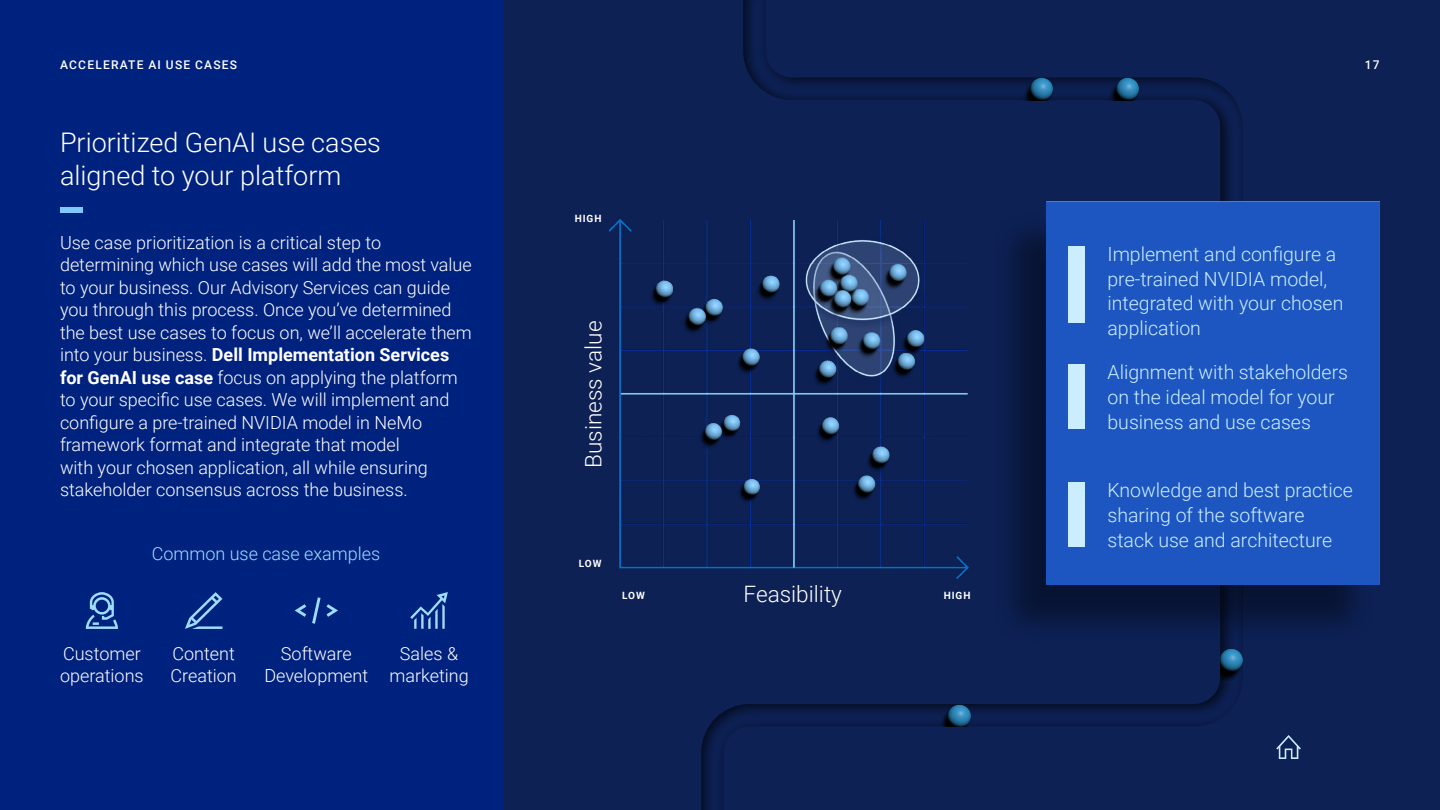
<style>
.page{position:relative;width:1440px;height:810px;background:#fff}
.page>*{position:absolute;margin:0;border:0;box-sizing:border-box;transform-origin:0 0}
.t1{font:300 27px/32.4px "Roboto";color:#fff}
.t2{font:300 22.58px "Roboto";color:#fff}
.t3{font:300 19.5px/24.8px "Roboto";color:#cbeeff}
.t4{font:300 18px/22.5px "Roboto";color:#fff}
.t5{font:300 18px "Roboto";color:#9fddff}
.t6{font:500 12px "Roboto";letter-spacing:.1em;color:#fff}
.t7{font:700 10.05px "Roboto";letter-spacing:.095em;color:#fff}
.s1{font-weight:700}
</style>
<div class="page">
<div style="left:0;top:0;width:616px;height:810px;background:#00227f"></div>
<div style="left:505px;top:0;width:935px;height:810px;background:#0d2155"></div>
<div style="left:60px;top:207px;width:22px;height:6px;background:#80c7fb"></div>
<img style="left:608px;top:219px;width:361px;height:360px">
<div style="left:993px;top:212px;width:381px;height:431px;background:#000;opacity:.4"></div>
<div style="left:1045px;top:200px;width:336px;height:385px;background:#1d56c0"></div>
<div style="left:1069px;top:246px;width:16px;height:77px;background:#cbeeff"></div>
<div style="left:1069px;top:364px;width:16px;height:65px;background:#cbeeff"></div>
<div style="left:1069px;top:483px;width:16px;height:64px;background:#cbeeff"></div>
<svg style="left:86px;top:592px;width:32px;height:37px"></svg>
<svg style="left:185px;top:592px;width:37px;height:37px"></svg>
<svg style="left:295px;top:604px;width:11px;height:13px"></svg>
<svg style="left:327px;top:604px;width:11px;height:13px"></svg>
<svg style="left:312px;top:597px;width:9px;height:27px"></svg>
<svg style="left:410px;top:592px;width:38px;height:37px"></svg>
<img style="left:1015px;top:77px;width:39px;height:23px">
<img style="left:933px;top:704px;width:38px;height:23px">
<img style="left:1102px;top:77px;width:38px;height:23px">
<img style="left:1221px;top:642px;width:23px;height:38px">
<svg style="left:1276px;top:735px;width:25px;height:24px"></svg>
<p class="t6" style="left:60px;top:56px;width:178px">ACCELERATE AI USE CASES</p>
<p class="t6" style="left:1365px;top:56px;width:16px">17</p>
<h1 class="t1" style="left:60px;top:125px;width:322px">Prioritized GenAI use cases aligned to your platform</h1>
<p class="t4" style="left:60px;top:230px;width:413px">Use case prioritization is a critical step to determining which use cases will add the most value to your business. Our Advisory Services can guide you through this process. Once you’ve determined the best use cases to focus on, we’ll accelerate them into your business. <span class="s1">Dell Implementation Services for GenAI use case</span> focus on applying the platform to your specific use cases. We will implement and configure a pre-trained NVIDIA model in NeMo framework format and integrate that model<br>with your chosen application, all while ensuring stakeholder consensus across the business.</p>
<p class="t5" style="left:152px;top:541px;width:230px">Common use case examples</p>
<p class="t4" style="left:60px;top:642px;width:85px;line-height:21.6px">Customer operations</p>
<p class="t4" style="left:171px;top:642px;width:68px;line-height:21.6px">Content<br>Creation</p>
<p class="t4" style="left:264px;top:642px;width:105px;line-height:21.6px;text-align:center">Software<br>Development</p>
<p class="t4" style="left:389px;top:642px;width:81px;line-height:21.6px;text-align:center">Sales &amp; marketing</p>
<p class="t7" style="left:575px;top:211px;width:28px">HIGH</p>
<p class="t2" style="left:578px;top:468px;width:149px;rotate:-90deg">Business value</p>
<p class="t7" style="left:579px;top:556px;width:24px">LOW</p>
<p class="t7" style="left:622px;top:588px;width:24px">LOW</p>
<p class="t2" style="left:744px;top:578px;width:100px">Feasibility</p>
<p class="t7" style="left:944px;top:588px;width:28px">HIGH</p>
<p class="t3" style="left:1107px;top:241px;width:237px">Implement and configure a pre-trained NVIDIA model, integrated with your chosen application</p>
<p class="t3" style="left:1107px;top:359px;width:242px">Alignment with stakeholders on the ideal model for your business and use cases</p>
<p class="t3" style="left:1107px;top:477px;width:247px">Knowledge and best practice sharing of the software stack use and architecture</p>
</div>
